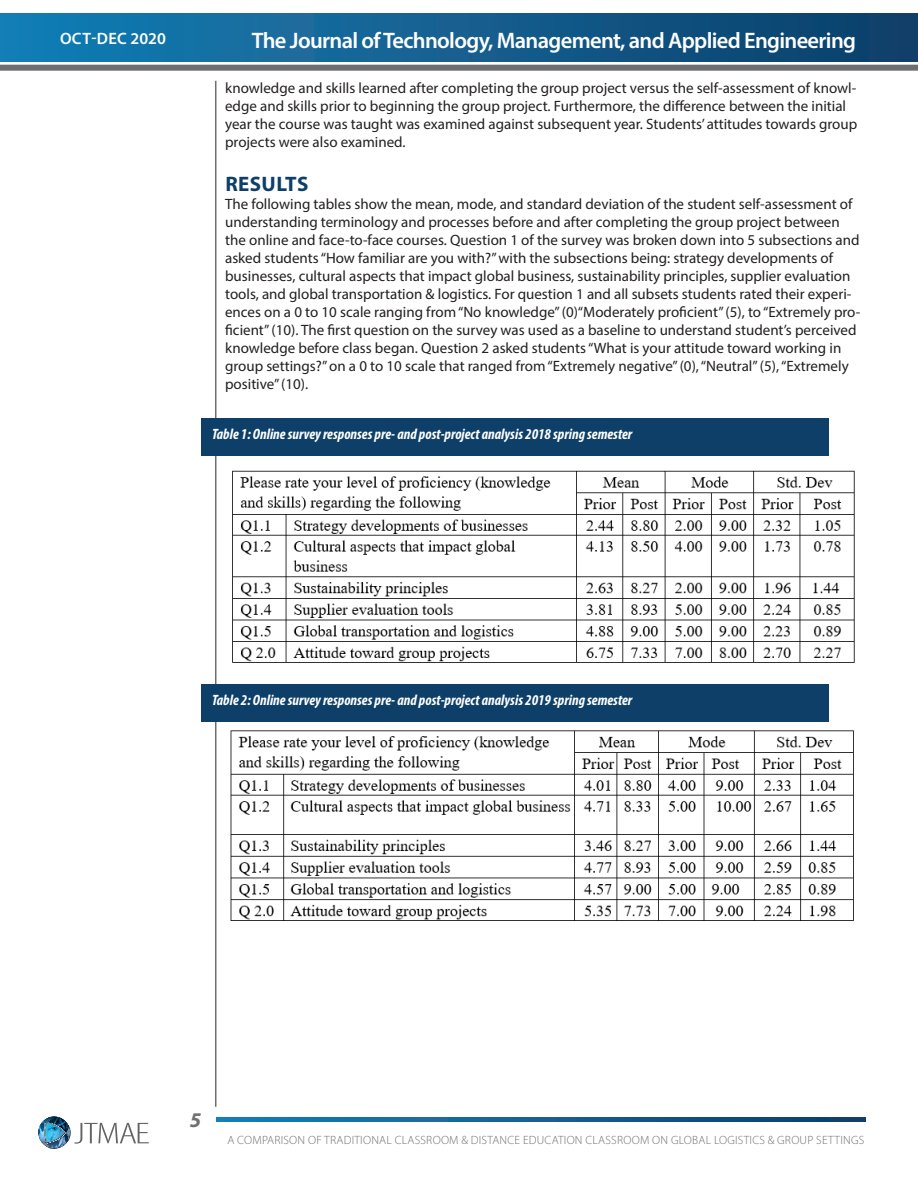
<style>
.page{position:relative;width:918px;height:1188px;background:#fff}
.page>*{position:absolute;margin:0;border:0;box-sizing:border-box;transform-origin:0 0}
.t1{font:600 22.5px "Myriad Pro";letter-spacing:-.03em;color:#fff}
.t2{font:700 21px "Myriad Pro";letter-spacing:.02em;color:#0e3f69}
.t3{font:italic 700 21px "Myriad Pro";color:#6d6f72}
.t4{font:600 16.5px "Myriad Pro";letter-spacing:.02em;color:#fff}
.t5{font:15px/18px "Myriad Pro";color:#231f20}
.t6{font:italic 700 condensed 15px "Myriad Pro";color:#fff}
.t7{font:300 12px "Myriad Pro";letter-spacing:.02em;color:#6d6f72}
</style>
<div class="page">
<div style="left:0;top:65px;width:918px;height:6px;background:#6d6e71"></div>
<svg style="left:216px;top:1117px;width:649px;height:5px;background:#115f90"></svg>
<div style="left:0;top:14px;width:918px;height:48px;background:linear-gradient(to right,#157fb6,#0e3e69)"></div>
<hr style="left:917px;top:14px;width:1px;height:48px;background:#113f69">
<hr style="left:215px;top:81px;width:1px;height:1026px;background:#6d6e71">
<svg style="left:38px;top:1117px;width:111px;height:31px"></svg>
<img style="left:232px;top:470px;width:623px;height:193px">
<img style="left:230px;top:730px;width:624px;height:191px">
<div style="left:201px;top:418px;width:627px;height:38px;background:#0e3f69"></div>
<div style="left:201px;top:685px;width:627px;height:37px;background:#0e3f69"></div>
<p class="t4" style="left:60px;top:28px;width:107px">OCT-DEC 2020</p>
<p class="t1" style="left:252px;top:27px;width:606px">The Journal of Technology, Management, and Applied Engineering</p>
<p class="t5" style="left:225px;top:79px;width:634px">knowledge and skills learned after completing the group project versus the self-assessment of knowl&shy;edge and skills prior to beginning the group project. Furthermore, the difference between the initial year the course was taught was examined against subsequent year. Students’ attitudes towards group projects were also examined.</p>
<p class="t2" style="left:225px;top:170px;width:85px">RESULTS</p>
<p class="t5" style="left:225px;top:194px;width:637px">The following tables show the mean, mode, and standard deviation of the student self-assessment of understanding terminology and processes before and after completing the group project between the online and face-to-face courses. Question 1 of the survey was broken down into 5 subsections and asked students “How familiar are you with?” with the subsections being: strategy developments of businesses, cultural aspects that impact global business, sustainability principles, supplier evaluation tools, and global transportation &amp; logistics. For question 1 and all subsets students rated their experi&shy;ences on a 0 to 10 scale ranging from “No knowledge” (0)“Moderately proficient” (5), to “Extremely pro&shy;ficient” (10). The first question on the survey was used as a baseline to understand student’s perceived knowledge before class began. Question 2 asked students “What is your attitude toward working in group settings?” on a 0 to 10 scale that ranged from “Extremely negative” (0), “Neutral” (5), “Extremely positive” (10).</p>
<p class="t6" style="left:212px;top:424px;width:422px">Table 1: Online survey responses pre- and post-project analysis 2018 spring semester</p>
<p class="t6" style="left:212px;top:690px;width:422px">Table 2: Online survey responses pre- and post-project analysis 2019 spring semester</p>
<p class="t3" style="left:190px;top:1106px;width:13px">5</p>
<p class="t7" style="left:227px;top:1134px;width:638px">A COMPARISON OF TRADITIONAL CLASSROOM &amp; DISTANCE EDUCATION CLASSROOM ON GLOBAL LOGISTICS &amp; GROUP SETTINGS</p>
</div>
